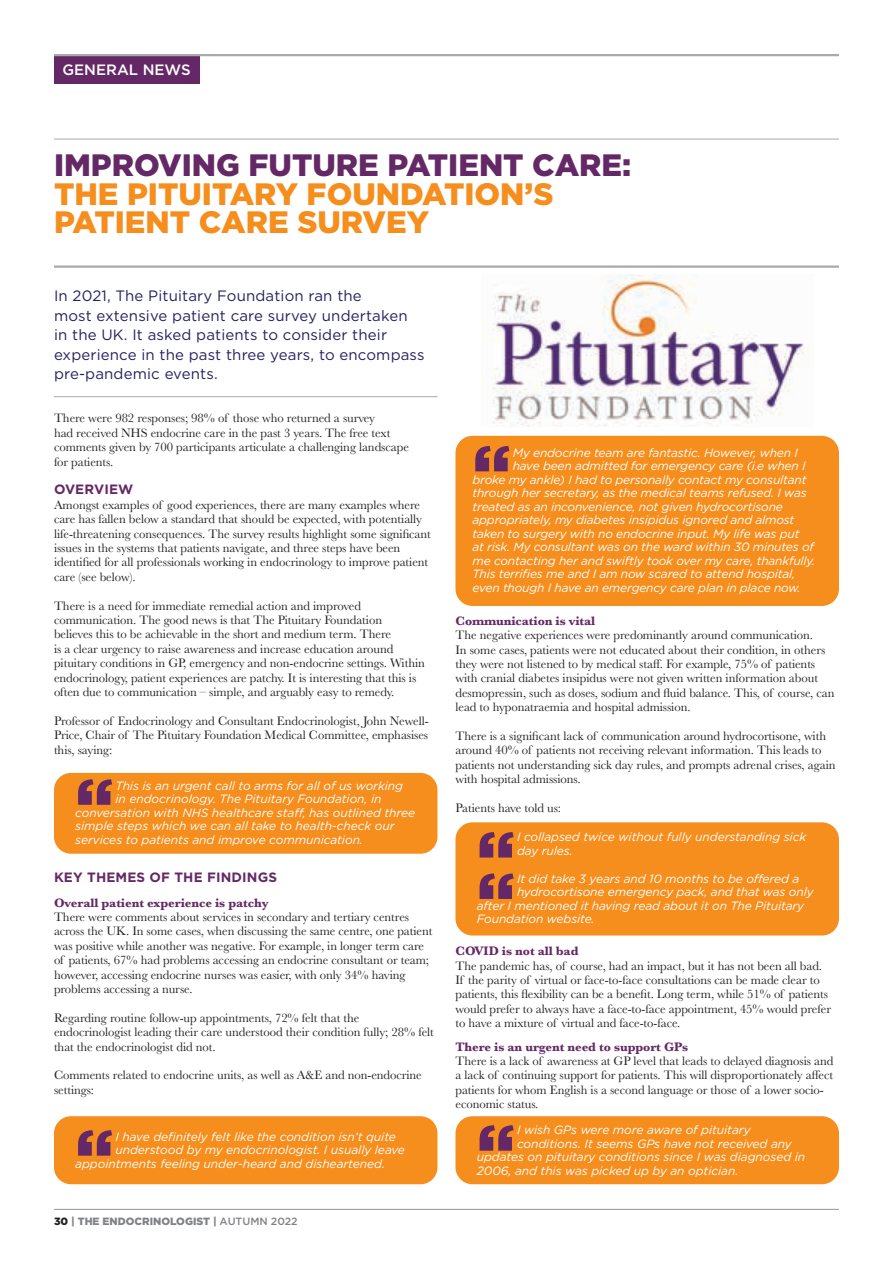
<style>
.page{position:relative;width:893px;height:1263px;background:#fff}
.page>*{position:absolute;margin:0;border:0;box-sizing:border-box;transform-origin:0 0}
.t1{font:900 70.35px "Gotham";color:#652866}
.t2{font:900 30.9px/28.5px "Gotham";color:#f68e1e}
.t3{font:900 30.9px "Gotham";color:#652866}
.t4{font:15px/19.5px "Gotham";letter-spacing:.01em;color:#252161}
.t5{font:500 15px "Gotham";color:#fff}
.t6{font:700 13.5px "Gotham";letter-spacing:.01em;color:#652866}
.t7{font:12.75px/14.4px "Baskerville";letter-spacing:-.005em;color:#231f20}
.t8{font:700 12.75px "Baskerville";letter-spacing:-.005em;color:#652866}
.t9{font:italic 12px/13.5px "Gotham";letter-spacing:-.015em;color:#fff}
.t10{font:900 10.5px "Gotham";color:#808285}
.s1{color:#231f20}
.s2{font-weight:500}
</style>
<div class="page">
<hr style="left:54px;top:1209px;width:785px;height:1px;background:#939598">
<div style="left:455px;top:1116px;width:384px;height:68px;background:#f68e1e;border-radius:17px"></div>
<div style="left:455px;top:822px;width:384px;height:113px;background:#f68e1e;border-radius:17px"></div>
<div style="left:455px;top:436px;width:384px;height:170px;background:#f68e1e;border-radius:17px"></div>
<div style="left:54px;top:1116px;width:383px;height:68px;background:#f68e1e;border-radius:17px"></div>
<div style="left:54px;top:773px;width:383px;height:81px;background:#f68e1e;border-radius:17px"></div>
<hr style="left:54px;top:139px;width:785px;height:1px;background:#a8a9ad">
<div style="left:54px;top:54px;width:145px;height:29px;background:#652866"></div>
<hr style="left:54px;top:265px;width:785px;height:3px;background:#a8a9ad">
<hr style="left:54px;top:54px;width:785px;height:2px;background:#a8a9ad">
<hr style="left:54px;top:396px;width:383px;height:1px;background:#a8a9ad">
<img style="left:481px;top:275px;width:332px;height:151px">
<p class="t5" style="left:63px;top:60px;width:130px">GENERAL NEWS</p>
<h2 class="t3" style="left:54px;top:144px;width:579px">IMPROVING FUTURE PATIENT CARE:</h2>
<h2 class="t2" style="left:54px;top:179px;width:501px">THE PITUITARY FOUNDATION’S<br>PATIENT CARE SURVEY</h2>
<p class="t4" style="left:54px;top:286px;width:372px">In 2021, The Pituitary Foundation ran the<br>most extensive patient care survey undertaken in the UK. It asked patients to consider their experience in the past three years, to encompass pre-pandemic events.</p>
<p class="t7" style="left:54px;top:411px;width:356px">There were 982 responses; 98% of those who returned a survey<br>had received NHS endocrine care in the past 3 years. The free text comments given by 700 participants articulate a challenging landscape for patients.</p>
<p class="t6" style="left:54px;top:481px;width:81px">OVERVIEW</p>
<p class="t7" style="left:54px;top:498px;width:378px">Amongst examples of good experiences, there are many examples where care has fallen below a standard that should be expected, with potentially life-threatening consequences. The survey results highlight some significant issues in the systems that patients navigate, and three steps have been identified for all professionals working in endocrinology to improve patient care (see below).</p>
<p class="t7" style="left:54px;top:598px;width:372px">There is a need for immediate remedial action and improved communication. The good news is that The Pituitary Foundation<br>believes this to be achievable in the short and medium term. There<br>is a clear urgency to raise awareness and increase education around pituitary conditions in GP, emergency and non-endocrine settings. Within endocrinology, patient experiences are patchy. It is interesting that this is often due to communication – simple, and arguably easy to remedy.</p>
<p class="t7" style="left:54px;top:714px;width:376px;text-align:justify">Professor of Endocrinology and Consultant Endocrinologist, John Newell-Price, Chair of The Pituitary Foundation Medical Committee, emphasises this, saying:</p>
<h1 class="t1" style="left:75px;top:755px;width:40px">“</h1>
<p class="t9" style="left:116px;top:779px;width:289px">This is an urgent call to arms for all of us working</p>
<p class="t9" style="left:116px;top:792px;width:268px">in endocrinology. The Pituitary Foundation, in</p>
<p class="t9" style="left:75px;top:806px;width:341px">conversation with NHS healthcare staff, has outlined three</p>
<p class="t9" style="left:75px;top:819px;width:321px">simple steps which we can all take to health-check our</p>
<p class="t9" style="left:75px;top:833px;width:289px">services to patients and improve communication.</p>
<p class="t6" style="left:54px;top:869px;width:225px">KEY THEMES OF THE FINDINGS</p>
<p class="t8" style="left:54px;top:894px;width:216px">Overall patient experience is patchy</p>
<p class="t7" style="left:54px;top:910px;width:380px">There were comments about services in secondary and tertiary centres across the UK. In some cases, when discussing the same centre, one patient was positive while another was negative. For example, in longer term care of patients, 67% had problems accessing an endocrine consultant or team; however, accessing endocrine nurses was easier, with only 34% having problems accessing a nurse.</p>
<p class="t7" style="left:54px;top:1011px;width:381px">Regarding routine follow-up appointments, 72% felt that the endocrinologist leading their care understood their condition fully; 28% felt that the endocrinologist did not.</p>
<p class="t7" style="left:54px;top:1068px;width:369px">Comments related to endocrine units, as well as A&amp;E and non-endocrine settings:</p>
<h1 class="t1" style="left:75px;top:1106px;width:40px">“</h1>
<p class="t9" style="left:116px;top:1129px;width:282px">I have definitely felt like the condition isn’t quite</p>
<p class="t9" style="left:116px;top:1143px;width:291px">understood by my endocrinologist. I usually leave</p>
<p class="t9" style="left:75px;top:1156px;width:311px">appointments feeling under-heard and disheartened.</p>
<p class="t10" style="left:54px;top:1214px;width:245px"><span class="s1">30</span> | THE ENDOCRINOLOGIST | <span class="s2">AUTUMN 2022</span></p>
<h1 class="t1" style="left:472px;top:422px;width:40px">“</h1>
<p class="t9" style="left:513px;top:445px;width:287px">My endocrine team are fantastic. However, when I</p>
<p class="t9" style="left:513px;top:459px;width:294px">have been admitted for emergency care (i.e when I</p>
<p class="t9" style="left:472px;top:472px;width:336px">broke my ankle) I had to personally contact my consultant</p>
<p class="t9" style="left:472px;top:486px;width:336px">through her secretary, as the medical teams refused. I was</p>
<p class="t9" style="left:472px;top:499px;width:312px">treated as an inconvenience, not given hydrocortisone</p>
<p class="t9" style="left:472px;top:513px;width:323px">appropriately, my diabetes insipidus ignored and almost</p>
<p class="t9" style="left:472px;top:526px;width:328px">taken to surgery with no endocrine input. My life was put</p>
<p class="t9" style="left:472px;top:540px;width:343px">at risk. My consultant was on the ward within 30 minutes of</p>
<p class="t9" style="left:472px;top:553px;width:344px">me contacting her and swiftly took over my care, thankfully.</p>
<p class="t9" style="left:472px;top:567px;width:324px">This terrifies me and I am now scared to attend hospital,</p>
<p class="t9" style="left:472px;top:580px;width:330px">even though I have an emergency care plan in place now.</p>
<p class="t8" style="left:455px;top:612px;width:141px">Communication is vital</p>
<p class="t7" style="left:455px;top:628px;width:380px">The negative experiences were predominantly around communication.<br>In some cases, patients were not educated about their condition, in others they were not listened to by medical staff. For example, 75% of patients with cranial diabetes insipidus were not given written information about desmopressin, such as doses, sodium and fluid balance. This, of course, can lead to hyponatraemia and hospital admission.</p>
<p class="t7" style="left:455px;top:729px;width:382px">There is a significant lack of communication around hydrocortisone, with around 40% of patients not receiving relevant information. This leads to patients not understanding sick day rules, and prompts adrenal crises, again with hospital admissions.</p>
<p class="t7" style="left:455px;top:801px;width:107px">Patients have told us:</p>
<h1 class="t1" style="left:477px;top:808px;width:40px">“</h1>
<p class="t9" style="left:517px;top:830px;width:291px">I collapsed twice without fully understanding sick day rules.</p>
<h1 class="t1" style="left:477px;top:850px;width:40px">“</h1>
<p class="t9" style="left:517px;top:871px;width:284px">It did take 3 years and 10 months to be offered a</p>
<p class="t9" style="left:517px;top:885px;width:298px">hydrocortisone emergency pack, and that was only</p>
<p class="t9" style="left:477px;top:898px;width:329px">after I mentioned it having read about it on The Pituitary</p>
<p class="t9" style="left:477px;top:912px;width:119px">Foundation website.</p>
<p class="t8" style="left:455px;top:942px;width:125px">COVID is not all bad</p>
<p class="t7" style="left:455px;top:958px;width:377px">The pandemic has, of course, had an impact, but it has not been all bad.<br>If the parity of virtual or face-to-face consultations can be made clear to patients, this flexibility can be a benefit. Long term, while 51% of patients would prefer to always have a face-to-face appointment, 45% would prefer to have a mixture of virtual and face-to-face.</p>
<p class="t8" style="left:455px;top:1037px;width:234px">There is an urgent need to support GPs</p>
<p class="t7" style="left:455px;top:1054px;width:379px">There is a lack of awareness at GP level that leads to delayed diagnosis and a lack of continuing support for patients. This will disproportionately affect patients for whom English is a second language or those of a lower socio&shy;economic status.</p>
<h1 class="t1" style="left:477px;top:1101px;width:40px">“</h1>
<p class="t9" style="left:517px;top:1123px;width:235px">I wish GPs were more aware of pituitary</p>
<p class="t9" style="left:517px;top:1136px;width:276px">conditions. It seems GPs have not received any</p>
<p class="t9" style="left:477px;top:1150px;width:330px">updates on pituitary conditions since I was diagnosed in</p>
<p class="t9" style="left:477px;top:1163px;width:263px">2006, and this was picked up by an optician.</p>
</div>
